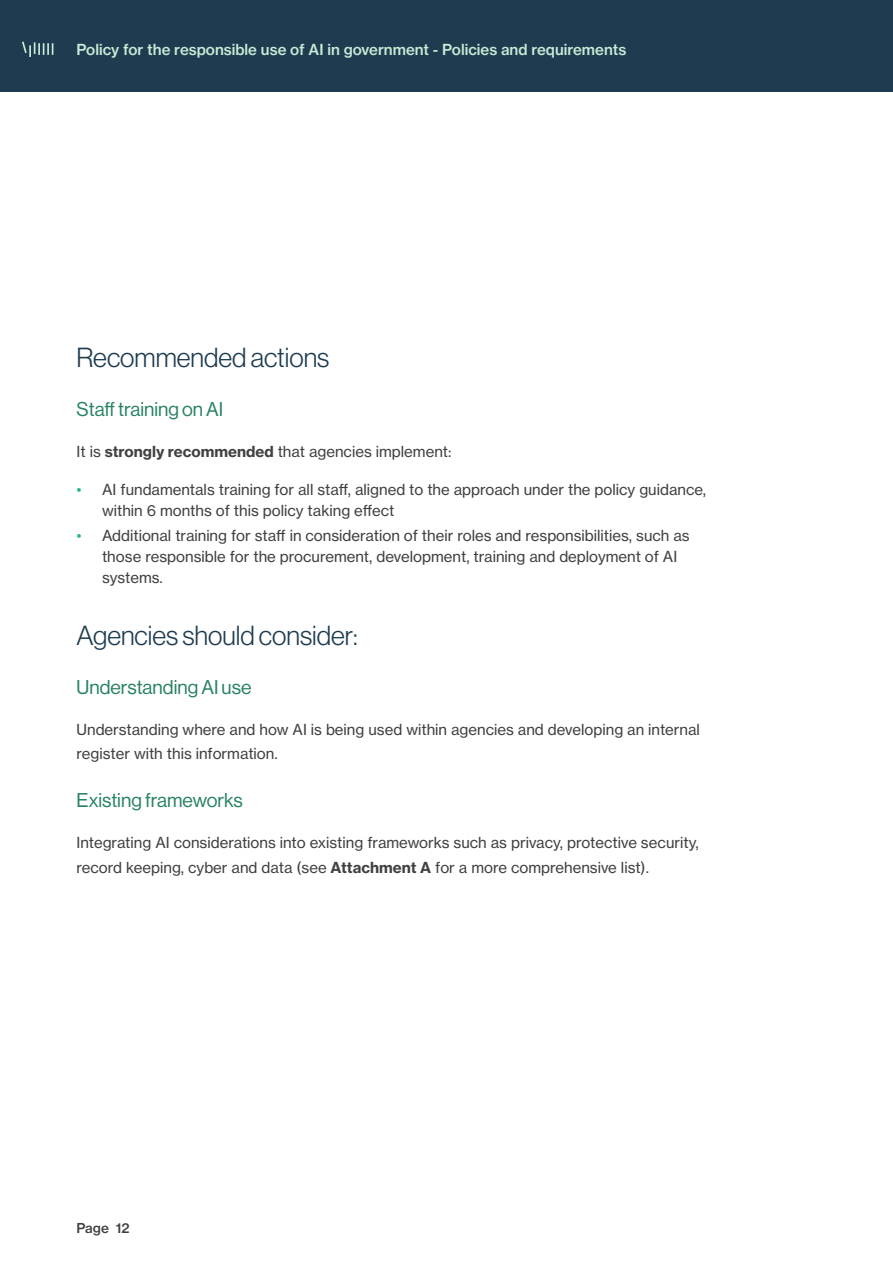
<style>
.page{position:relative;width:893px;height:1263px;background:#fff}
.page>*{position:absolute;margin:0;border:0;box-sizing:border-box;transform-origin:0 0}
.Heading_3{font:27px "N Haas Grotesk DS Pro 45 Lt";color:#1e3c50}
.Heading_4{font:19.5px "N Haas Grotesk DS Pro 55 Rg";color:#288264}
.t1{font:15px/21px "N Haas Grotesk TX Pro 55 Rg";color:#414141}
.t2{font:15px "N Haas Grotesk TX Pro 65 Md";color:#c8ebd7}
.t3{font:13.5px "N Haas Grotesk TX Pro 65 Md";color:#414141}
.s1{font-family:"N Haas Grotesk TX Pro 75 Bd"}
.s2{color:#29b480}
</style>
<div class="page">
<div style="left:0;top:0;width:893px;height:91px;background:#1e3c50"></div>
<svg style="left:22px;top:41px;width:31px;height:16px"></svg>
<p class="t2" style="left:77px;top:40px;width:551px">Policy for the responsible use of AI in government - Policies and requirements</p>
<h3 class="Heading_3" style="left:77px;top:343px;width:254px">Recommended actions</h3>
<h4 class="Heading_4" style="left:77px;top:398px;width:148px">Staff training on AI</h4>
<p class="t1" style="left:77px;top:441px;width:376px">It is <span class="s1">strongly recommended</span> that agencies implement:</p>
<p class="t1" style="left:102px;top:479px;width:606px;text-indent:-26px"><span class="s2">•</span> AI fundamentals training for all staff, aligned to the approach under the policy guidance, within 6 months of this policy taking effect</p>
<p class="t1" style="left:102px;top:525px;width:589px;text-indent:-26px"><span class="s2">•</span> Additional training for staff in consideration of their roles and responsibilities, such as those responsible for the procurement, development, training and deployment of AI systems.</p>
<h3 class="Heading_3" style="left:77px;top:620px;width:282px">Agencies should consider:</h3>
<h4 class="Heading_4" style="left:77px;top:676px;width:177px">Understanding AI use</h4>
<p class="t1" style="left:77px;top:717px;width:625px;line-height:24px">Understanding where and how AI is being used within agencies and developing an internal register with this information.</p>
<h4 class="Heading_4" style="left:77px;top:790px;width:168px">Existing frameworks</h4>
<p class="t1" style="left:77px;top:831px;width:624px;line-height:24px">Integrating AI considerations into existing frameworks such as privacy, protective security, record keeping, cyber and data (see <span class="s1">Attachment A</span> for a more comprehensive list).</p>
<p class="t3" style="left:77px;top:1219px;width:55px">Page 12</p>
</div>
